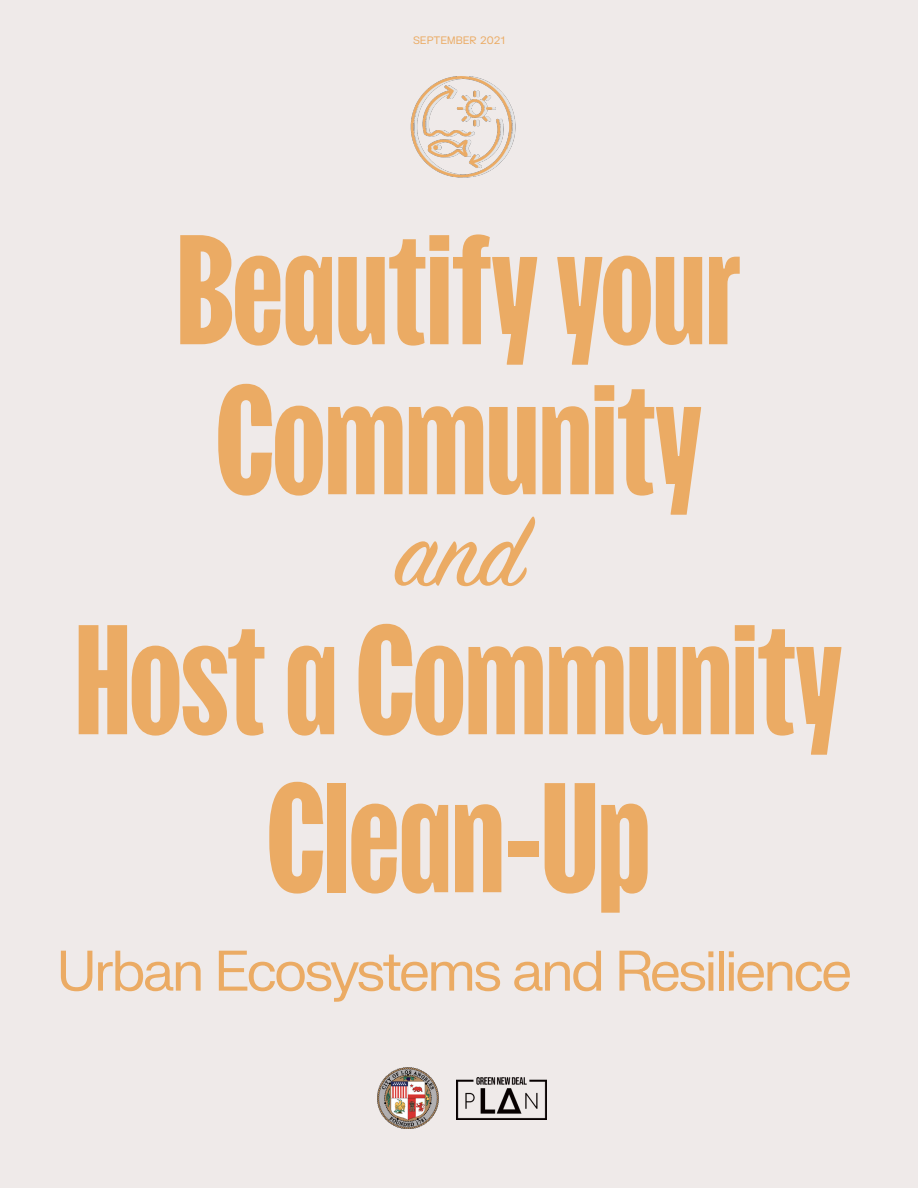
<style>
.page{position:relative;width:918px;height:1188px;background:#efeae9}
.page>*{position:absolute;margin:0;border:0;box-sizing:border-box;transform-origin:0 0}
.t1{font:150px "FK Screamer Legacy Trial Upright";color:#ebab64}
.t2{font:108px "Sign Painter House Script";color:#ebab64}
.t3{font:55.5px "FK Grotesk Neue Trial";letter-spacing:-.05em;color:#ebab64}
.t4{font:10.5px "FK Grotesk Semi Mono Trial";color:#ebab64}
</style>
<div class="page">
<img style="left:410px;top:76px;width:106px;height:102px">
<img style="left:377px;top:1068px;width:62px;height:61px">
<img style="left:457px;top:1077px;width:89px;height:42px">
<p class="t4" style="left:413px;top:36px;width:93px">SEPTEMBER 2021</p>
<p class="t1" style="left:178px;top:224px;width:565px">Beautify your</p>
<p class="t1" style="left:216px;top:374px;width:487px">Community</p>
<p class="t2" style="left:395px;top:501px;width:130px">and</p>
<p class="t1" style="left:76px;top:614px;width:767px">Host a Community</p>
<p class="t1" style="left:267px;top:772px;width:385px">Clean-Up</p>
<p class="t3" style="left:57px;top:947px;width:797px">Urban Ecosystems and Resilience</p>
</div>
